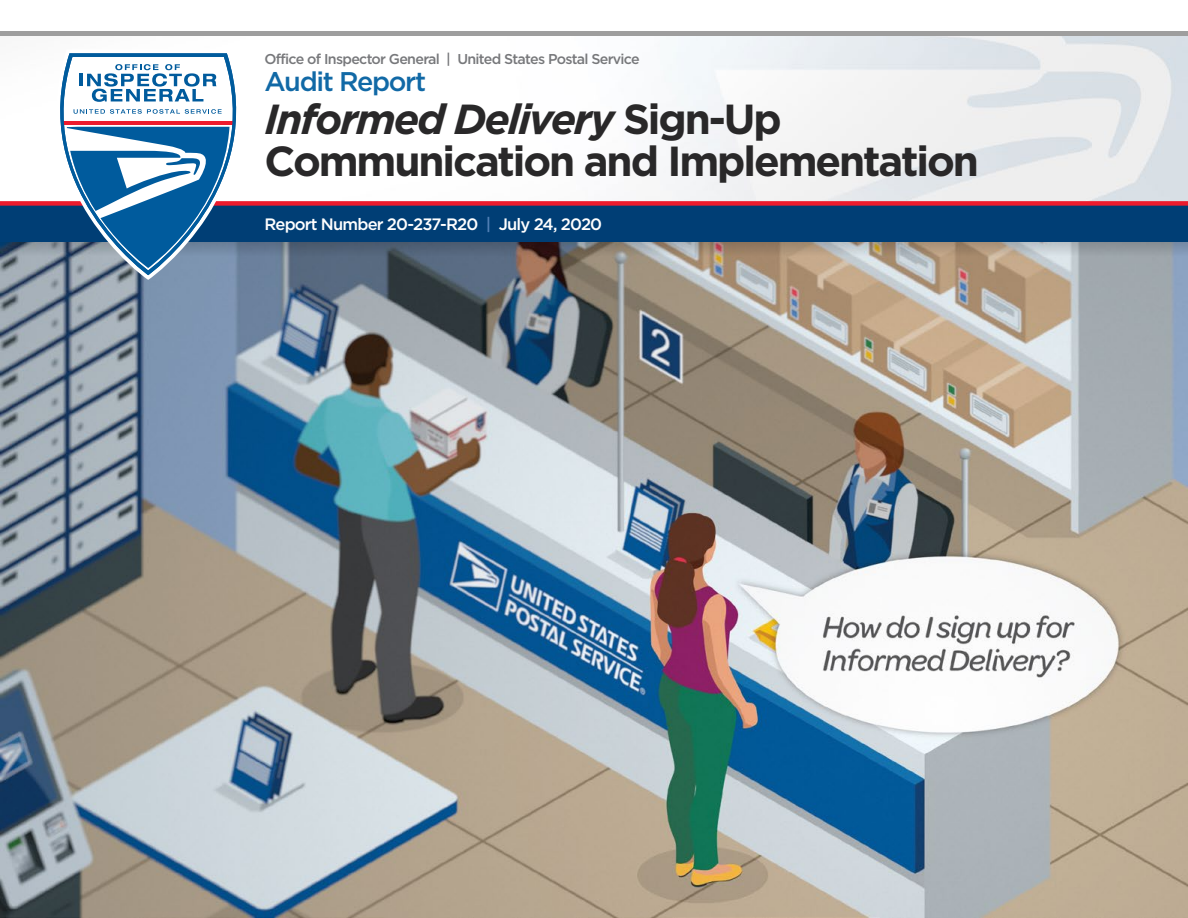
<style>
.page{position:relative;width:1188px;height:918px;background:#fff}
.page>*{position:absolute;margin:0;border:0;box-sizing:border-box;transform-origin:0 0}
.t1{font:700 42px/42px "Gotham";letter-spacing:-.05em;color:#292829}
.t2{font:500 27px "Gotham";letter-spacing:-.05em;color:#1169a6}
.t3{font:500 16.5px "Gotham";letter-spacing:-.05em;color:#fff}
.t4{font:500 14.25px "Gotham";letter-spacing:-.05em;color:#77787b}
.s1{font-style:italic}
.s2{color:#5381b7}
</style>
<div class="page">
<img style="left:0;top:31px;width:1188px;height:887px">
<svg style="left:0;top:242px;width:1188px;height:18px;background:#8a8786"></svg>
<div style="left:0;top:202px;width:1188px;height:40px;background:#003e75"></div>
<img style="left:0;top:36px;width:1188px;height:165px">
<div style="left:0;top:201px;width:1188px;height:5px;background:#ed1b2d"></div>
<svg style="left:43px;top:50px;width:210px;height:230px"></svg>
<svg style="left:26px;top:53px;width:244px;height:222px"></svg>
<svg style="left:74px;top:109px;width:148px;height:5px"></svg>
<hr style="left:0;top:32px;width:1188px;height:4px;background:#9e9e9e">
<p class="t4" style="left:265px;top:51px;width:377px">Office of Inspector General | United States Postal Service</p>
<p class="t2" style="left:265px;top:66px;width:163px">Audit Report</p>
<p class="t1" style="left:265px;top:97px;width:716px"><span class="s1">Informed Delivery</span> Sign-Up<br>Communication and Implementation</p>
<p class="t3" style="left:265px;top:215px;width:339px">Report Number 20-237-R20 <span class="s2">|</span> July 24, 2020</p>
</div>
